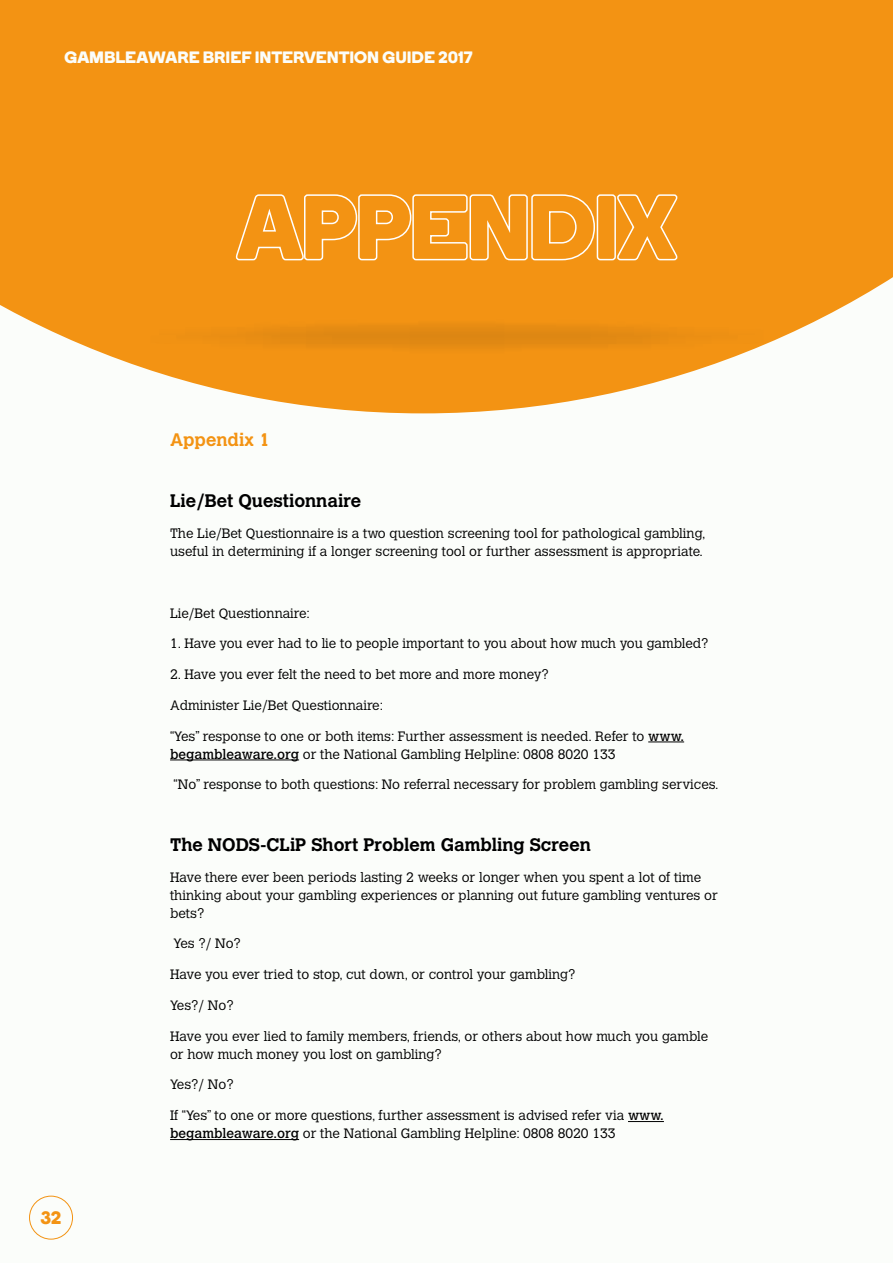
<style>
.page{position:relative;width:893px;height:1263px;background:#fbfdfa}
.page>*{position:absolute;margin:0;border:0;box-sizing:border-box;transform-origin:0 0}
.t1{font:90px "Boing";color:#f39313}
.t2{font:700 18px "Calvert MT Std";color:#000}
.t3{font:700 18px "Calvert MT Std";color:#f39313}
.t4{font:18px "Boing";color:#f39313}
.t5{font:16.5px "Boing";letter-spacing:.02em;color:#fbfdfa}
.t6{font:300 13.5px/18px "Calvert MT Std";color:#000}
.s1{font-weight:400}
</style>
<div class="page">
<svg style="left:0;top:0;width:893px;height:413px;background:#f39e2c"></svg>
<hr style="left:648px;top:742px;width:36px;height:1px;background:#000">
<hr style="left:170px;top:760px;width:129px;height:1px;background:#000">
<hr style="left:628px;top:1121px;width:36px;height:1px;background:#000">
<hr style="left:170px;top:1139px;width:129px;height:1px;background:#000">
<svg style="left:234px;top:192px;width:362px;height:70px"></svg>
<div style="left:597px;top:194px;width:19px;height:66px;border:3px solid #fff;border-radius:2px"></div>
<svg style="left:616px;top:193px;width:63px;height:69px"></svg>
<img style="left:108px;top:319px;width:699px;height:34px">
<div style="left:29px;top:1196px;width:44px;height:43px;border:1px solid #f39313;border-radius:50%"></div>
<p class="t5" style="left:65px;top:47px;width:409px">GAMBLEAWARE BRIEF INTERVENTION GUIDE 2017</p>
<h1 class="t1" style="left:237px;top:172px;width:441px">APPENDIX</h1>
<h2 class="t3" style="left:170px;top:428px;width:101px">Appendix 1</h2>
<h2 class="t2" style="left:170px;top:489px;width:193px">Lie/Bet Questionnaire</h2>
<p class="t6" style="left:170px;top:524px;width:537px">The Lie/Bet Questionnaire is a two question screening tool for pathological gambling, useful in determining if a longer screening tool or further assessment is appropriate.</p>
<p class="t6" style="left:170px;top:604px;width:141px">Lie/Bet Questionnaire:</p>
<p class="t6" style="left:170px;top:635px;width:540px">1. Have you ever had to lie to people important to you about how much you gambled?</p>
<p class="t6" style="left:170px;top:665px;width:380px">2. Have you ever felt the need to bet more and more money?</p>
<p class="t6" style="left:170px;top:696px;width:215px">Administer Lie/Bet Questionnaire:</p>
<p class="t6" style="left:170px;top:727px;width:516px">“Yes” response to one or both items: Further assessment is needed. Refer to <span class="s1">www. begambleaware.org</span> or the National Gambling Helpline: 0808 8020 133</p>
<p class="t6" style="left:174px;top:776px;width:547px">“No” response to both questions: No referral necessary for problem gambling services.</p>
<h2 class="t4" style="left:41px;top:1206px;width:22px">32</h2>
<h2 class="t2" style="left:170px;top:833px;width:422px">The NODS-CLiP Short Problem Gambling Screen</h2>
<p class="t6" style="left:170px;top:868px;width:549px">Have there ever been periods lasting 2 weeks or longer when you spent a lot of time thinking about your gambling experiences or planning out future gambling ventures or bets?</p>
<p class="t6" style="left:174px;top:935px;width:69px">Yes ?/ No?</p>
<p class="t6" style="left:170px;top:966px;width:407px">Have you ever tried to stop, cut down, or control your gambling?</p>
<p class="t6" style="left:170px;top:996px;width:65px">Yes?/ No?</p>
<p class="t6" style="left:170px;top:1027px;width:540px">Have you ever lied to family members, friends, or others about how much you gamble or how much money you lost on gambling?</p>
<p class="t6" style="left:170px;top:1076px;width:65px">Yes?/ No?</p>
<p class="t6" style="left:170px;top:1107px;width:495px">If “Yes” to one or more questions, further assessment is advised refer via <span class="s1">www. begambleaware.org</span> or the National Gambling Helpline: 0808 8020 133</p>
</div>
